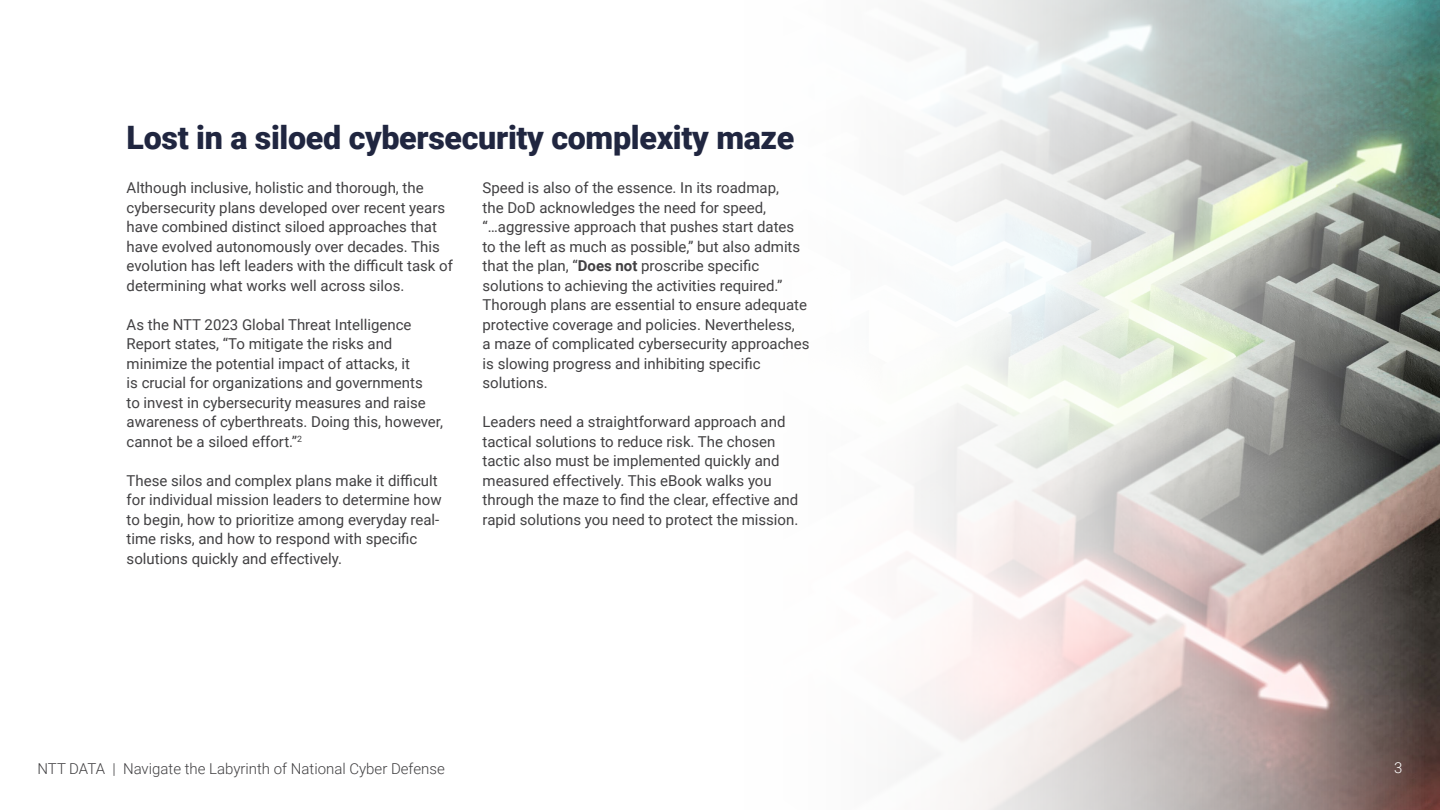
<style>
.page{position:relative;width:1440px;height:810px;background:#fff}
.page>*{position:absolute;margin:0;border:0;box-sizing:border-box;transform-origin:0 0}
.t1{font:900 32.25px "Roboto";letter-spacing:-.01em;color:#202640}
.Body_Copy{font:15px/19.5px "Roboto";color:#414042}
.Running_Header_Foote{font:300 15px "Roboto";color:#414042}
.t2{font:300 15px "Roboto";color:#fff}
.s1{font-weight:700}
</style>
<div class="page">
<img style="left:905px;top:0;width:535px;height:810px">
<p class="t1" style="left:127px;top:114px;width:669px">Lost in a siloed cybersecurity complexity maze</p>
<p class="Body_Copy" style="left:127px;top:178px;width:328px">Although inclusive, holistic and thorough, the cybersecurity plans developed over recent years have combined distinct siloed approaches that have evolved autonomously over decades. This evolution has left leaders with the difficult task of determining what works well across silos.</p>
<p class="Body_Copy" style="left:127px;top:314px;width:318px">As the NTT 2023 Global Threat Intelligence Report states, “To mitigate the risks and minimize the potential impact of attacks, it<br>is crucial for organizations and governments<br>to invest in cybersecurity measures and raise awareness of cyberthreats. Doing this, however, cannot be a siloed effort.”<sup>2</sup></p>
<p class="Body_Copy" style="left:127px;top:470px;width:317px">These silos and complex plans make it difficult for individual mission leaders to determine how to begin, how to prioritize among everyday real&shy;time risks, and how to respond with specific solutions quickly and effectively.</p>
<p class="Body_Copy" style="left:483px;top:178px;width:319px">Speed is also of the essence. In its roadmap, the DoD acknowledges the need for speed, “…aggressive approach that pushes start dates to the left as much as possible,” but also admits that the plan, “<span class="s1">Does not</span> proscribe specific solutions to achieving the activities required.”</p>
<p class="Body_Copy" style="left:483px;top:295px;width:328px">Thorough plans are essential to ensure adequate protective coverage and policies. Nevertheless,<br>a maze of complicated cybersecurity approaches is slowing progress and inhibiting specific solutions.</p>
<p class="Body_Copy" style="left:483px;top:412px;width:317px">Leaders need a straightforward approach and tactical solutions to reduce risk. The chosen tactic also must be implemented quickly and measured effectively. This eBook walks you through the maze to find the clear, effective and rapid solutions you need to protect the mission.</p>
<p class="Running_Header_Foote" style="left:38px;top:758px;width:409px">NTT DATA | Navigate the Labyrinth of National Cyber Defense</p>
<p class="t2" style="left:1394px;top:757px;width:10px">3</p>
</div>
